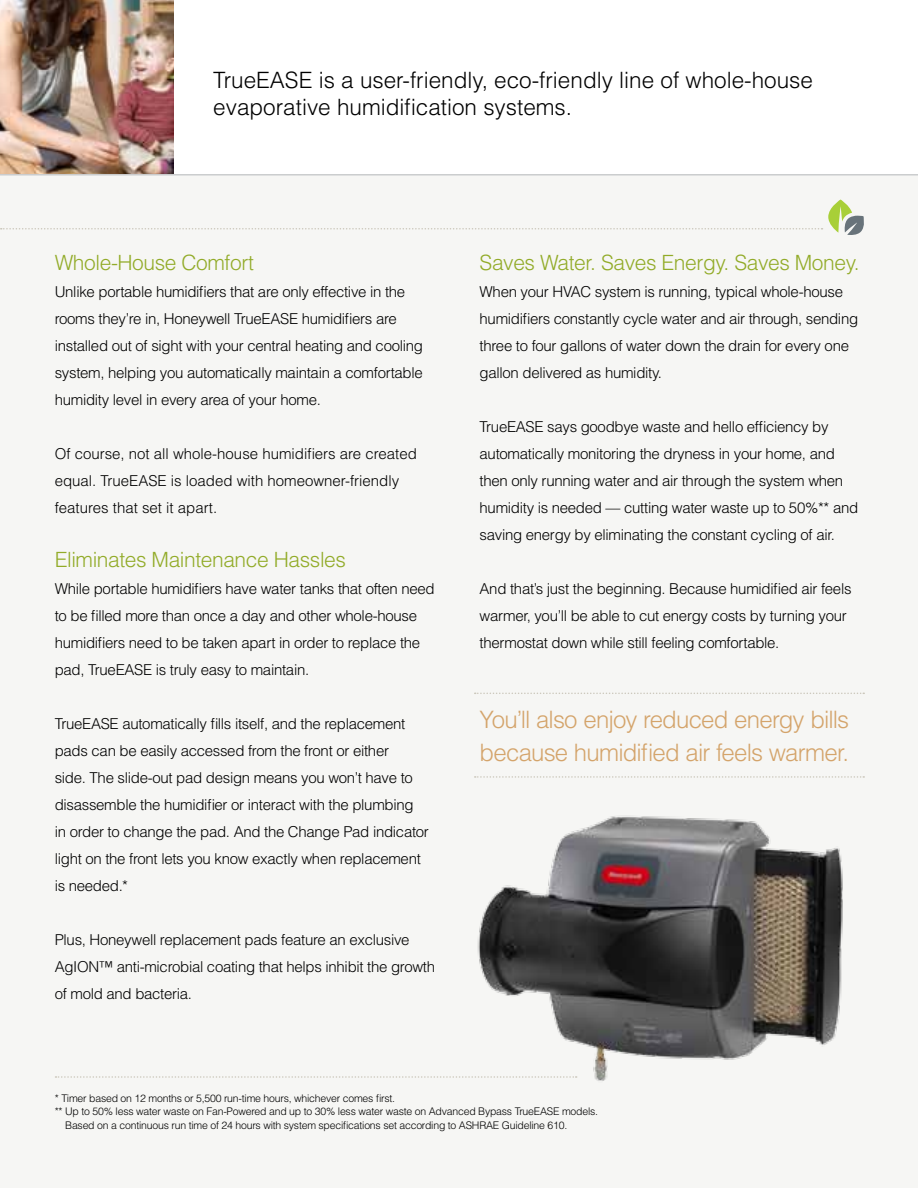
<style>
.page{position:relative;width:918px;height:1188px;background:#fff}
.page>*{position:absolute;margin:0;border:0;box-sizing:border-box;transform-origin:0 0}
.t1{font:300 24px/33px "Helvetica";letter-spacing:-.035em;color:#d4a46b}
.t2{font:300 22.5px/27px "Helvetica";color:#000}
.t3{font:300 21px "Helvetica";letter-spacing:-.02em;color:#92ab28}
.t4{font:300 15px/27px "Helvetica";letter-spacing:-.02em;color:#000}
.t5{font:300 15px/27px "Helvetica";color:#000}
.t6{font:300 10.5px "Helvetica";letter-spacing:-.02em;color:#000}
</style>
<div class="page">
<div style="left:0;top:174px;width:918px;height:1014px;background:#f6f6f4"></div>
<img style="left:0;top:0;width:174px;height:174px">
<hr style="left:0;top:174px;width:918px;height:2px;background:#cbcdce">
<svg style="left:56px;top:1076px;width:398px;height:2px"></svg>
<svg style="left:1px;top:200px;width:863px;height:35px"></svg>
<svg style="left:475px;top:693px;width:389px;height:1px"></svg>
<img style="left:456px;top:776px;width:409px;height:305px">
<h2 class="t2" style="left:213px;top:66px;width:601px">TrueEASE is a user-friendly, eco-friendly line of whole-house evaporative humidification systems.</h2>
<h3 class="t3" style="left:55px;top:250px;width:201px">Whole-House Comfort</h3>
<p class="t4" style="left:55px;top:278px;width:370px">Unlike portable humidifiers that are only effective in the rooms they’re in, Honeywell TrueEASE humidifiers are installed out of sight with your central heating and cooling system, helping you automatically maintain a comfortable humidity level in every area of your home.</p>
<p class="t5" style="left:55px;top:440px;width:364px">Of course, not all whole-house humidifiers are created equal. TrueEASE is loaded with homeowner-friendly features that set it apart.</p>
<h3 class="t3" style="left:55px;top:547px;width:293px">Eliminates Maintenance Hassles</h3>
<p class="t4" style="left:55px;top:575px;width:381px">While portable humidifiers have water tanks that often need to be filled more than once a day and other whole-house humidifiers need to be taken apart in order to replace the pad, TrueEASE is truly easy to maintain.</p>
<p class="t4" style="left:55px;top:710px;width:376px">TrueEASE automatically fills itself, and the replacement pads can be easily accessed from the front or either<br>side. The slide-out pad design means you won’t have to disassemble the humidifier or interact with the plumbing<br>in order to change the pad. And the Change Pad indicator light on the front lets you know exactly when replacement is needed.*</p>
<p class="t4" style="left:55px;top:926px;width:382px">Plus, Honeywell replacement pads feature an exclusive<br>AgION™ anti-microbial coating that helps inhibit the growth of mold and bacteria.</p>
<h3 class="t3" style="left:480px;top:250px;width:382px">Saves Water. Saves Energy. Saves Money.</h3>
<p class="t4" style="left:480px;top:278px;width:380px">When your HVAC system is running, typical whole-house humidifiers constantly cycle water and air through, sending three to four gallons of water down the drain for every one gallon delivered as humidity.</p>
<p class="t4" style="left:480px;top:413px;width:380px">TrueEASE says goodbye waste and hello efficiency by automatically monitoring the dryness in your home, and then only running water and air through the system when humidity is needed — cutting water waste up to 50%** and saving energy by eliminating the constant cycling of air.</p>
<p class="t4" style="left:480px;top:575px;width:373px">And that’s just the beginning. Because humidified air feels warmer, you’ll be able to cut energy costs by turning your thermostat down while still feeling comfortable.</p>
<h1 class="t1" style="left:480px;top:702px;width:371px">You’ll also enjoy reduced energy bills because humidified air feels warmer.</h1>
<p class="t6" style="left:55px;top:1092px;width:342px">* Timer based on 12 months or 5,500 run-time hours, whichever comes first.</p>
<p class="t6" style="left:55px;top:1105px;width:545px">** Up to 50% less water waste on Fan-Powered and up to 30% less water waste on Advanced Bypass TrueEASE models.</p>
<p class="t6" style="left:65px;top:1119px;width:504px">Based on a continuous run time of 24 hours with system specifications set according to ASHRAE Guideline 610.</p>
</div>
